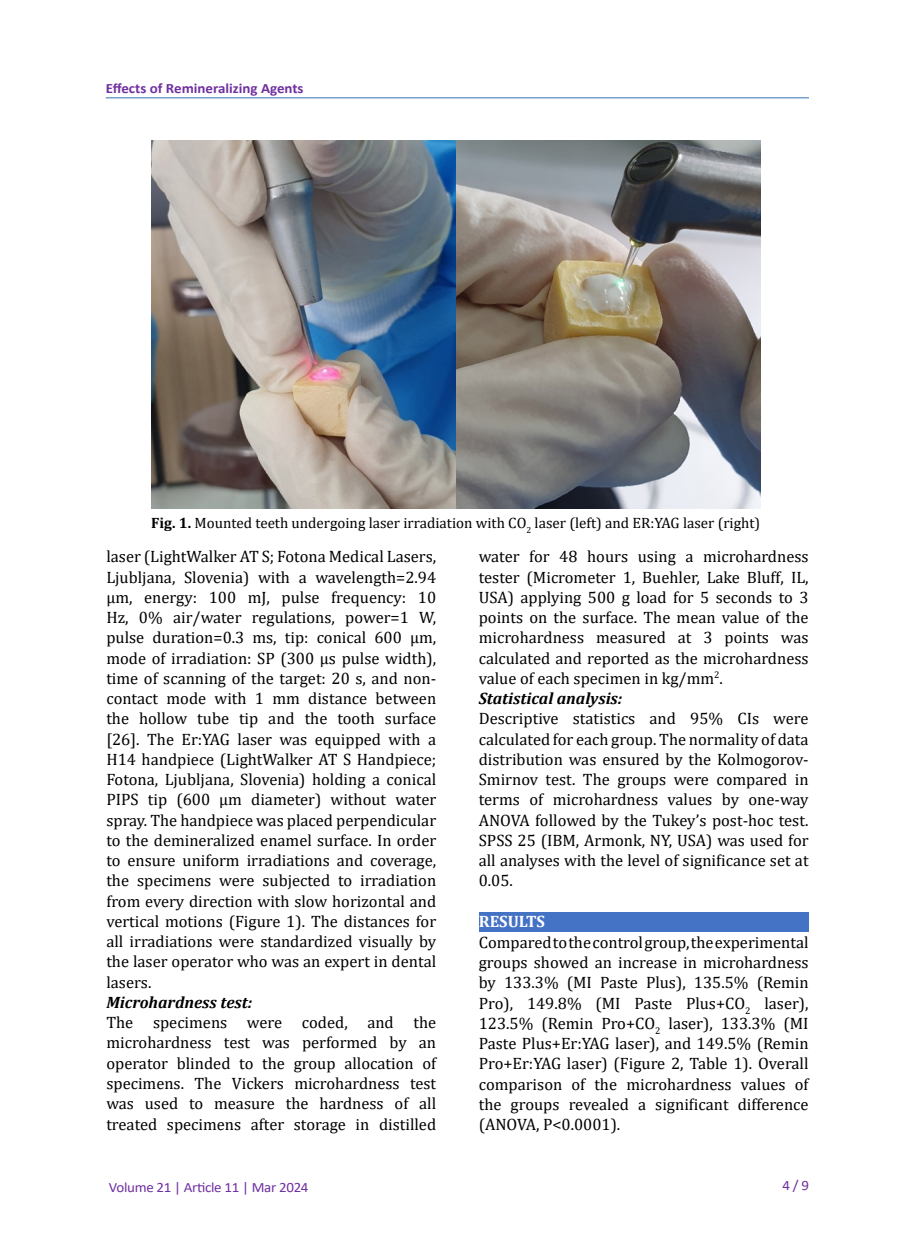
<style>
.page{position:relative;width:915px;height:1255px;background:#fff}
.page>*{position:absolute;margin:0;border:0;box-sizing:border-box;transform-origin:0 0}
.t1{font:16.5px/20.2px "Cambria";color:#000;text-align:justify}
.t2{font:italic 700 16.5px "Cambria";color:#000}
.t3{font:700 16.5px "Cambria";color:#fff}
.t4{font:15px "Cambria";color:#000}
.t5{font:700 14.25px "Calibri";color:#7030a0;scale:1.05 1}
.t6{font:14.25px "Calibri";letter-spacing:-.02em;color:#7030a0;scale:1.05 1}
.s1{font-weight:700}
.s2{font-weight:700;font-style:italic}
</style>
<div class="page">
<hr style="left:106px;top:97px;width:702px;height:1px;background:#2e74b5">
<div style="left:478px;top:912px;width:330px;height:19px;background:#4472c4"></div>
<img style="left:151px;top:141px;width:609px;height:368px">
<p class="t5" style="left:106px;top:78px;width:190px">Effects of Remineralizing Agents</p>
<p class="t4" style="left:151px;top:514px;width:610px"><span class="s1">Fig. 1.</span> Mounted teeth undergoing laser irradiation with CO<sub>2</sub> laser (left) and ER:YAG laser (right)</p>
<p class="t1" style="left:106px;top:546px;width:331px">laser (LightWalker AT S; Fotona Medical Lasers, Ljubljana, Slovenia) with a wavelength=2.94 μm, energy: 100 mJ, pulse frequency: 10<br>Hz, 0% air/water regulations, power=1 W, pulse duration=0.3 ms, tip: conical 600 μm, mode of irradiation: SP (300 µs pulse width), time of scanning of the target: 20 s, and non&shy;contact mode with 1 mm distance between the hollow tube tip and the tooth surface [26]. The Er:YAG laser was equipped with a H14 handpiece (LightWalker AT S Handpiece; Fotona, Ljubljana, Slovenia) holding a conical PIPS tip (600 µm diameter) without water spray. The handpiece was placed perpendicular to the demineralized enamel surface. In order to ensure uniform irradiations and coverage, the specimens were subjected to irradiation from every direction with slow horizontal and vertical motions (Figure 1). The distances for all irradiations were standardized visually by the laser operator who was an expert in dental lasers.</p>
<p class="t2" style="left:106px;top:990px;width:147px">Microhardness test:</p>
<p class="t1" style="left:106px;top:1012px;width:331px">The specimens were coded, and the microhardness test was performed by an operator blinded to the group allocation of specimens. The Vickers microhardness test was used to measure the hardness of all treated specimens after storage in distilled</p>
<p class="t1" style="left:478px;top:546px;width:331px;text-align:left">water for 48 hours using a microhardness tester (Micrometer 1, Buehler, Lake Bluff, IL, USA) applying 500 g load for 5 seconds to 3 points on the surface. The mean value of the microhardness measured at 3 points was calculated and reported as the microhardness value of each specimen in kg/mm<sup>2</sup>.<br><span class="s2">Statistical analysis:</span></p>
<p class="t1" style="left:478px;top:708px;width:331px">Descriptive statistics and 95% CIs were calculated for each group. The normality of data distribution was ensured by the Kolmogorov-Smirnov test. The groups were compared in terms of microhardness values by one-way ANOVA followed by the Tukey’s post-hoc test.<br>SPSS 25 (IBM, Armonk, NY, USA) was used for all analyses with the level of significance set at 0.05.</p>
<p class="t3" style="left:478px;top:909px;width:67px">RESULTS</p>
<p class="t1" style="left:478px;top:932px;width:331px">Compared to the control group, the experimental groups showed an increase in microhardness by 133.3% (MI Paste Plus), 135.5% (Remin Pro), 149.8% (MI Paste Plus+CO<sub>2</sub> laser), 123.5% (Remin Pro+CO<sub>2</sub> laser), 133.3% (MI Paste Plus+Er:YAG laser), and 149.5% (Remin Pro+Er:YAG laser) (Figure 2, Table 1). Overall comparison of the microhardness values of the groups revealed a significant difference (ANOVA, P&lt;0.0001).</p>
<p class="t6" style="left:109px;top:1176px;width:191px">Volume 21 | Article 11 | Mar 2024</p>
<p class="t6" style="left:782px;top:1174px;width:27px">4 / 9</p>
</div>
